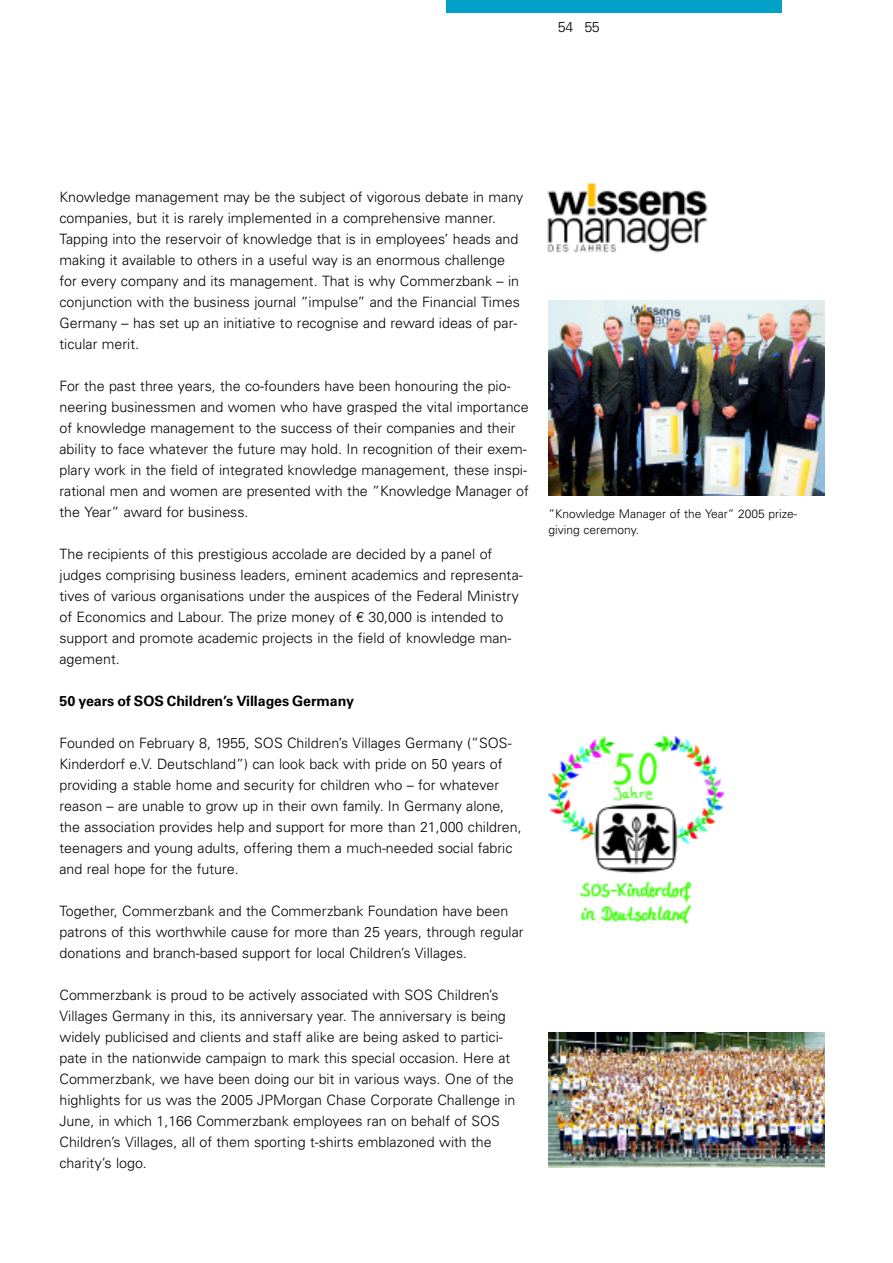
<style>
.page{position:relative;width:893px;height:1263px;background:#fff}
.page>*{position:absolute;margin:0;border:0;box-sizing:border-box;transform-origin:0 0}
.t1{font:300 14.25px/21px "Univers";color:#000}
.t2{font:700 14.25px "Univers";letter-spacing:-.005em;color:#000}
.t3{font:300 12px/16.5px "Univers";color:#000}
</style>
<div class="page">
<img style="left:549px;top:300px;width:276px;height:196px">
<img style="left:547px;top:183px;width:161px;height:70px">
<img style="left:549px;top:1032px;width:276px;height:136px">
<img style="left:548px;top:735px;width:177px;height:187px">
<div style="left:446px;top:0;width:336px;height:13px;background:#02a0c6"></div>
<p class="t1" style="left:60px;top:187px;width:465px">Knowledge management may be the subject of vigorous debate in many companies, but it is rarely implemented in a comprehensive manner.<br>Tapping into the reservoir of knowledge that is in employees’ heads and making it available to others in a useful way is an enormous challenge for every company and its management. That is why Commerzbank – in conjunction with the business journal ”impulse” and the Financial Times Germany – has set up an initiative to recognise and reward ideas of par&shy;ticular merit.</p>
<p class="t1" style="left:60px;top:376px;width:471px">For the past three years, the co-founders have been honouring the pio&shy;neering businessmen and women who have grasped the vital importance of knowledge management to the success of their companies and their ability to face whatever the future may hold. In recognition of their exem&shy;plary work in the field of integrated knowledge management, these inspi&shy;rational men and women are presented with the ”Knowledge Manager of the Year” award for business.</p>
<p class="t1" style="left:60px;top:544px;width:465px">The recipients of this prestigious accolade are decided by a panel of judges comprising business leaders, eminent academics and representa&shy;tives of various organisations under the auspices of the Federal Ministry of Economics and Labour. The prize money of € 30,000 is intended to support and promote academic projects in the field of knowledge man&shy;agement.</p>
<p class="t2" style="left:60px;top:695px;width:296px">50 years of SOS Children’s Villages Germany</p>
<p class="t1" style="left:60px;top:733px;width:464px">Founded on February 8, 1955, SOS Children’s Villages Germany (”SOS-Kinderdorf e.V. Deutschland”) can look back with pride on 50 years of providing a stable home and security for children who – for whatever reason – are unable to grow up in their own family. In Germany alone, the association provides help and support for more than 21,000 children, teenagers and young adults, offering them a much-needed social fabric and real hope for the future.</p>
<p class="t1" style="left:60px;top:901px;width:466px">Together, Commerzbank and the Commerzbank Foundation have been patrons of this worthwhile cause for more than 25 years, through regular donations and branch-based support for local Children’s Villages.</p>
<p class="t1" style="left:60px;top:985px;width:457px">Commerzbank is proud to be actively associated with SOS Children’s Villages Germany in this, its anniversary year. The anniversary is being widely publicised and clients and staff alike are being asked to partici&shy;pate in the nationwide campaign to mark this special occasion. Here at Commerzbank, we have been doing our bit in various ways. One of the highlights for us was the 2005 JPMorgan Chase Corporate Challenge in June, in which 1,166 Commerzbank employees ran on behalf of SOS Children’s Villages, all of them sporting t-shirts emblazoned with the charity’s logo.</p>
<p class="t3" style="left:549px;top:506px;width:250px">”Knowledge Manager of the Year” 2005 prize&shy;giving ceremony.</p>
</div>
